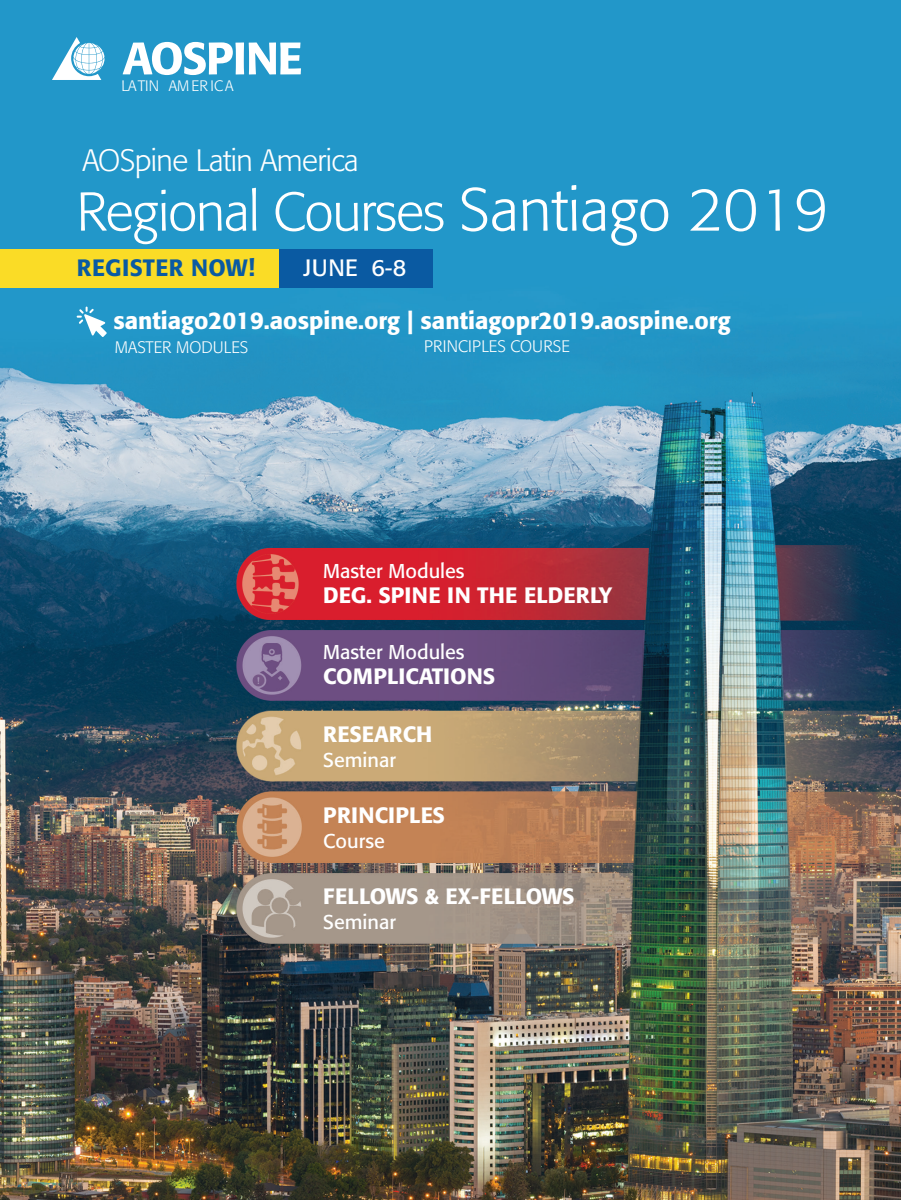
<style>
.page{position:relative;width:901px;height:1200px;background:#fff}
.page>*{position:absolute;margin:0;border:0;box-sizing:border-box;transform-origin:0 0}
.t1{font:300 54px "Formata BQ";letter-spacing:-.02em;color:#fff}
.t2{font:300 30.6px "Formata BQ";letter-spacing:-.02em;color:#fff}
.t3{font:500 24px "Formata BQ";color:#fff}
.t4{font:500 23.4px "Formata BQ";letter-spacing:.02em;color:#0a5aa2}
.t5{font:23.4px "Formata BQ";color:#fff}
.t6{font:500 22.05px "Formata BQ";color:#fff}
.t7{font:500 22.05px "Formata BQ";letter-spacing:.02em;color:#fff}
.t8{font:19.8px "Formata BQ";color:#fff}
.t9{font:300 16.5px "Formata BQ";color:#fff}
.t10{font:300 15px "Formata BQ";color:#fff}
.s1{font-size:60.15px}
</style>
<div class="page">
<img style="left:0;top:0;width:900px;height:1200px">
<div style="left:0;top:249px;width:285px;height:39px;background:#fadc26"></div>
<div style="left:279px;top:249px;width:154px;height:39px;background:#0a5aa2"></div>
<svg style="left:52px;top:37px;width:52px;height:43px"></svg>
<svg style="left:123px;top:42px;width:178px;height:33px"></svg>
<svg style="left:77px;top:307px;width:30px;height:30px"></svg>
<p class="t10" style="left:121px;top:77px;width:114px">LATIN AMER ICA</p>
<p class="t2" style="left:82px;top:143px;width:277px">AOSpine Latin America</p>
<p class="t1" style="left:77px;top:180px;width:753px">Regional Courses <span class="s1">Santiago 2019</span></p>
<p class="t4" style="left:77px;top:253px;width:180px">REGISTER NOW!</p>
<p class="t5" style="left:303px;top:253px;width:104px">JUNE 6-8</p>
<p class="t3" style="left:113px;top:305px;width:618px">santiago2019.aospine.org | santiagopr2019.aospine.org</p>
<p class="t9" style="left:115px;top:337px;width:135px">MASTER MODULES</p>
<p class="t9" style="left:424px;top:337px;width:147px">PRINCIPLES COURSE</p>
<p class="t8" style="left:323px;top:559px;width:143px">Master Modules</p>
<p class="t6" style="left:323px;top:582px;width:290px">DEG. SPINE IN THE ELDERLY</p>
<p class="t8" style="left:323px;top:640px;width:143px">Master Modules</p>
<p class="t6" style="left:323px;top:663px;width:173px">COMPLICATIONS</p>
<p class="t6" style="left:323px;top:720px;width:110px">RESEARCH</p>
<p class="t8" style="left:323px;top:748px;width:74px">Seminar</p>
<p class="t7" style="left:323px;top:801px;width:123px">PRINCIPLES</p>
<p class="t8" style="left:323px;top:829px;width:63px">Course</p>
<p class="t6" style="left:323px;top:882px;width:253px">FELLOWS &amp; EX-FELLOWS</p>
<p class="t8" style="left:323px;top:910px;width:74px">Seminar</p>
</div>
